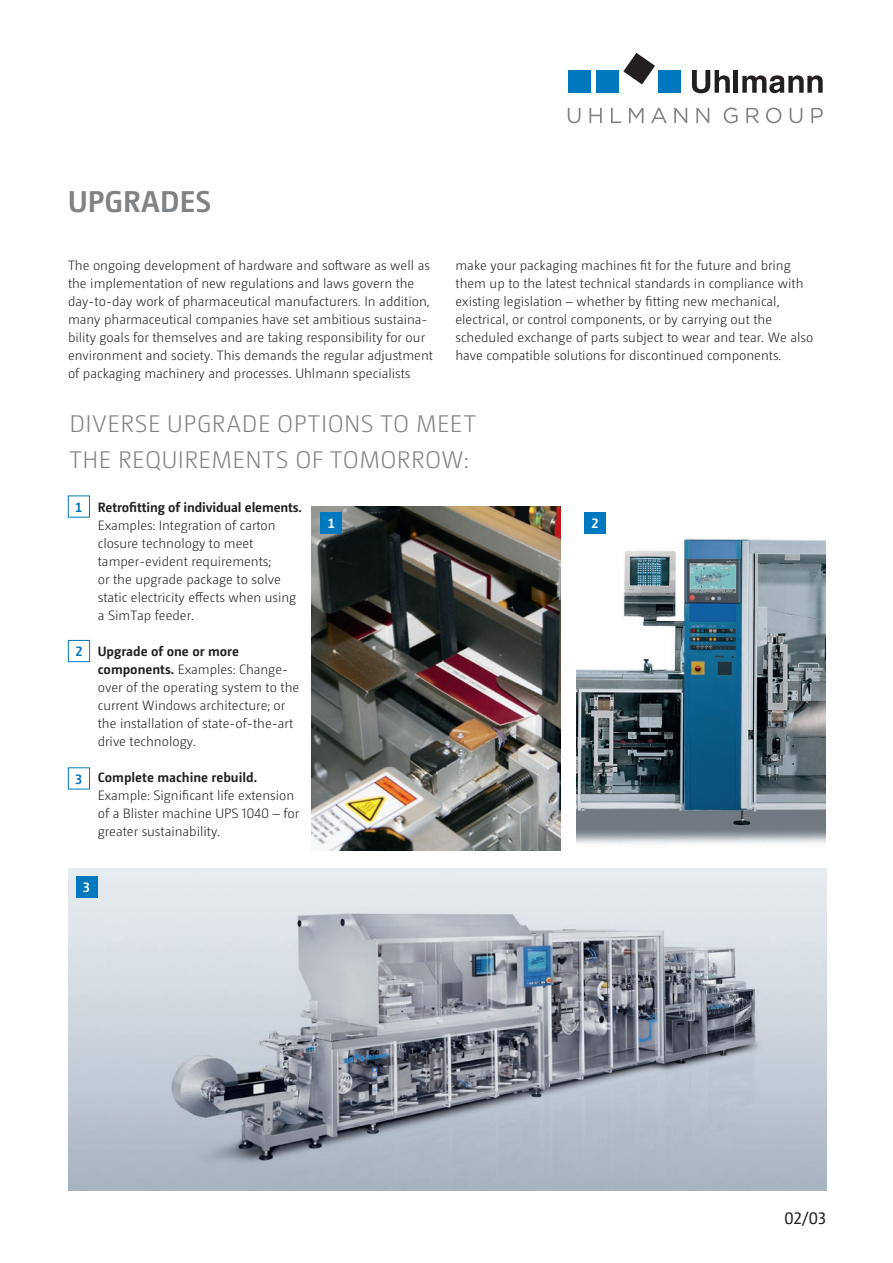
<style>
.page{position:relative;width:893px;height:1263px;background:#fff}
.page>*{position:absolute;margin:0;border:0;box-sizing:border-box;transform-origin:0 0}
.t1{font:700 30px "Camingo Dos Pro";letter-spacing:.005em;color:#808385}
.t2{font:300 24px/36px "Camingo Dos Pro";letter-spacing:.02em;color:#808385}
.t3{font:16.5px "Camingo Dos Pro";color:#231f20}
.t4{font:300 13.5px/18px "Camingo Dos Pro";color:#231f20}
.t5{font:700 13.5px "Camingo Dos Pro";letter-spacing:-.01em;color:#231f20}
.t6{font:700 13.5px "Camingo Dos Pro";color:#fff}
.t7{font:700 13.5px "Camingo Dos Pro";color:#0078c0}
.s1{font-weight:700}
</style>
<div class="page">
<img style="left:68px;top:869px;width:758px;height:322px">
<img style="left:577px;top:538px;width:248px;height:306px">
<img style="left:312px;top:507px;width:248px;height:343px">
<div style="left:321px;top:512px;width:21px;height:22px;background:#0078c0"></div>
<div style="left:584px;top:512px;width:22px;height:22px;background:#0078c0"></div>
<div style="left:76px;top:876px;width:21px;height:21px;background:#0078c0"></div>
<div style="left:68px;top:640px;width:22px;height:22px;border:1px solid #0078c0"></div>
<svg style="left:623px;top:53px;width:32px;height:31px"></svg>
<div style="left:568px;top:70px;width:22px;height:23px;background:#0078c0"></div>
<div style="left:596px;top:70px;width:23px;height:23px;background:#0078c0"></div>
<div style="left:658px;top:70px;width:23px;height:23px;background:#0078c0"></div>
<svg style="left:692px;top:70px;width:38px;height:23px"></svg>
<hr style="left:734px;top:70px;width:4px;height:23px;background:#231f20">
<svg style="left:742px;top:75px;width:81px;height:18px"></svg>
<svg style="left:568px;top:108px;width:255px;height:15px"></svg>
<div style="left:68px;top:767px;width:22px;height:22px;border:1px solid #0078c0"></div>
<h1 class="t1" style="left:68px;top:183px;width:145px">UPGRADES</h1>
<p class="t4" style="left:68px;top:256px;width:366px">The ongoing development of hardware and software as well as the implementation of new regulations and laws govern the day-to-day work of pharmaceutical manufacturers. In addition, many pharmaceutical companies have set ambitious sustaina&shy;bility goals for themselves and are taking responsibility for our environment and society. This demands the regular adjustment of packaging machinery and processes. Uhlmann specialists</p>
<p class="t4" style="left:455px;top:256px;width:359px">make your packaging machines fit for the future and bring them up to the latest technical standards in compliance with existing legislation – whether by fitting new mechanical, electrical, or control components, or by carrying out the scheduled exchange of parts subject to wear and tear. We also have compatible solutions for discontinued components.</p>
<h2 class="t2" style="left:69px;top:406px;width:408px">DIVERSE UPGRADE OPTIONS TO MEET<br>THE REQUIREMENTS OF TOMORROW:</h2>
<p class="t7" style="left:75px;top:499px;width:9px">1</p>
<p class="t7" style="left:75px;top:643px;width:9px">2</p>
<p class="t7" style="left:75px;top:771px;width:9px">3</p>
<p class="t5" style="left:98px;top:499px;width:206px">Retrofitting of individual elements.</p>
<p class="t4" style="left:98px;top:516px;width:200px">Examples: Integration of carton closure technology to meet tamper-evident requirements;<br>or the upgrade package to solve static electricity effects when using a SimTap feeder.</p>
<p class="t4" style="left:98px;top:642px;width:203px"><span class="s1">Upgrade of one or more components.</span> Examples: Change&shy;over of the operating system to the current Windows architecture; or the installation of state-of-the-art drive technology.</p>
<p class="t5" style="left:98px;top:769px;width:161px">Complete machine rebuild.</p>
<p class="t4" style="left:98px;top:786px;width:203px">Example: Significant life extension of a Blister machine UPS 1040 – for greater sustainability.</p>
<p class="t6" style="left:83px;top:879px;width:9px">3</p>
<p class="t6" style="left:328px;top:515px;width:9px">1</p>
<p class="t6" style="left:591px;top:515px;width:9px">2</p>
<p class="t3" style="left:784px;top:1209px;width:43px">02/03</p>
</div>
